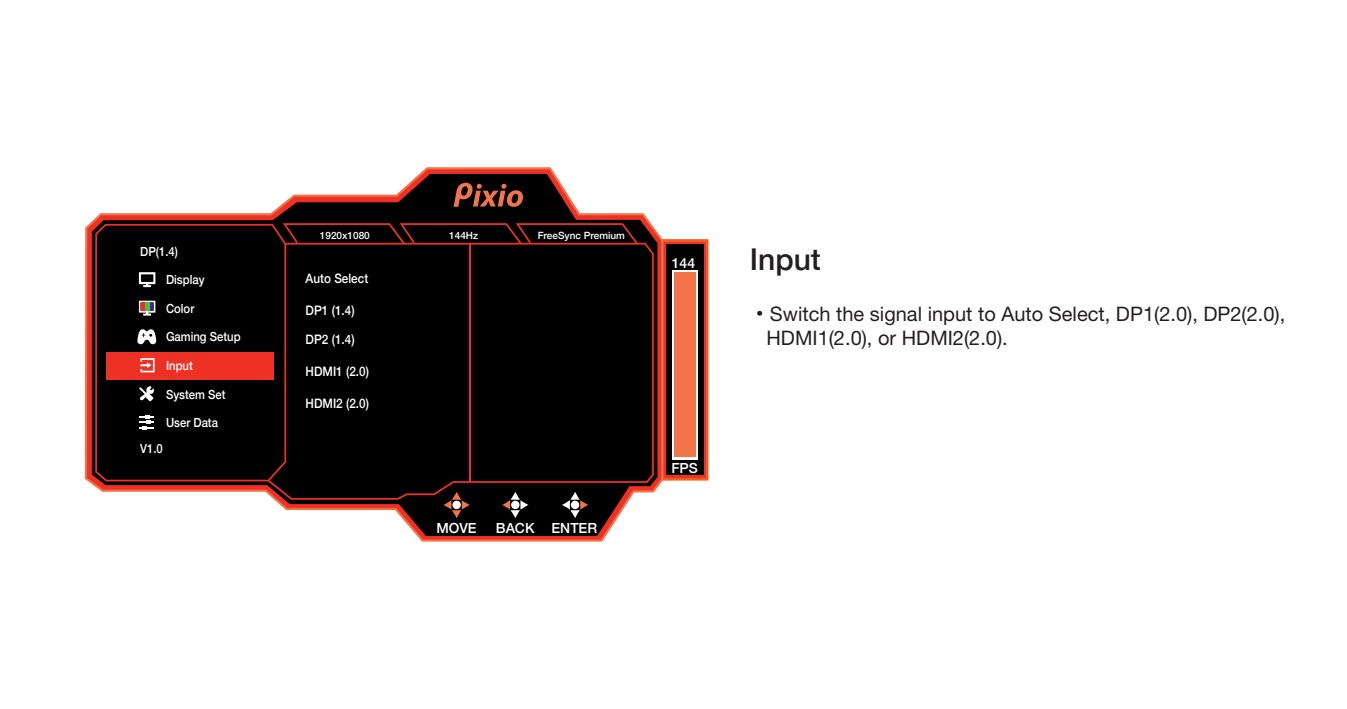
<style>
.page{position:relative;width:1347px;height:709px;background:#fff}
.page>*{position:absolute;margin:0;border:0;box-sizing:border-box;transform-origin:0 0}
.t1{font:500 30px "Helvetica Neue";color:#231f20}
.t2{font:20px/24px "Helvetica Neue";color:#231f20}
.t3{font:500 14px "Helvetica Neue";color:#fff}
.t4{font:500 13px "Helvetica Neue";color:#fff;scale:.9 1}
.t5{font:500 12.5px "Helvetica Neue";color:#fff;scale:.9 1}
.t6{font:500 10px "Helvetica Neue";color:#fff}
.s1{font-family:"Adobe Myungjo Std";font-weight:500}
</style>
<div class="page">
<svg style="left:663px;top:239px;width:45px;height:241px"></svg>
<svg style="left:663px;top:242px;width:43px;height:236px;background:#cb2e21"></svg>
<div style="left:666px;top:244px;width:37px;height:231px;background:#000"></div>
<svg style="left:87px;top:169px;width:574px;height:370px"></svg>
<svg style="left:92px;top:174px;width:565px;height:362px"></svg>
<svg style="left:453px;top:183px;width:70px;height:24px;background:#65301e"></svg>
<div style="left:95px;top:224px;width:188px;height:257px;background:#000"></div>
<svg style="left:268px;top:243px;width:386px;height:256px;background:#0f0302"></svg>
<hr style="left:469px;top:244px;width:2px;height:238px;background:#ee3124">
<svg style="left:283px;top:223px;width:355px;height:21px;background:#260705"></svg>
<svg style="left:672px;top:270px;width:25px;height:189px"></svg>
<div style="left:674px;top:272px;width:21px;height:185px;background:#f27448"></div>
<svg style="left:443px;top:492px;width:27px;height:26px"></svg>
<svg style="left:452px;top:500px;width:9px;height:9px"></svg>
<svg style="left:502px;top:492px;width:26px;height:26px"></svg>
<div style="left:511px;top:500px;width:8px;height:9px;background:#fff;border-radius:50%"></div>
<svg style="left:562px;top:492px;width:26px;height:26px"></svg>
<div style="left:571px;top:500px;width:8px;height:9px;background:#fff;border-radius:50%"></div>
<div style="left:107px;top:352px;width:167px;height:28px;background:#ee3124"></div>
<svg style="left:139px;top:272px;width:16px;height:15px"></svg>
<svg style="left:139px;top:301px;width:16px;height:14px"></svg>
<svg style="left:140px;top:358px;width:15px;height:14px"></svg>
<svg style="left:139px;top:415px;width:15px;height:14px"></svg>
<svg style="left:137px;top:328px;width:20px;height:16px"></svg>
<svg style="left:139px;top:386px;width:15px;height:15px"></svg>
<p class="t5" style="left:140px;top:241px;width:43px">DP(1.4)</p>
<p class="t5" style="left:166px;top:269px;width:44px">Display</p>
<p class="t5" style="left:166px;top:298px;width:33px">Color</p>
<p class="t5" style="left:166px;top:327px;width:84px">Gaming Setup</p>
<p class="t5" style="left:166px;top:355px;width:31px">Input</p>
<p class="t5" style="left:166px;top:384px;width:68px">System Set</p>
<p class="t5" style="left:166px;top:413px;width:59px">User Data</p>
<p class="t5" style="left:140px;top:438px;width:27px">V1.0</p>
<p class="t6" style="left:320px;top:227px;width:51px">1920x1080</p>
<p class="t6" style="left:449px;top:227px;width:30px">144Hz</p>
<p class="t6" style="left:537px;top:227px;width:89px">FreeSync Premium</p>
<p class="t4" style="left:306px;top:268px;width:71px">Auto Select</p>
<p class="t4" style="left:306px;top:300px;width:56px">DP1 (1.4)</p>
<p class="t4" style="left:306px;top:329px;width:56px">DP2 (1.4)</p>
<p class="t4" style="left:306px;top:360px;width:72px">HDMI1 (2.0)</p>
<p class="t4" style="left:306px;top:392px;width:72px">HDMI2 (2.0)</p>
<p class="t3" style="left:436px;top:516px;width:42px">MOVE</p>
<p class="t3" style="left:496px;top:516px;width:103px">BACK ENTER</p>
<p class="t3" style="left:672px;top:251px;width:25px">144</p>
<p class="t3" style="left:671px;top:456px;width:28px">FPS</p>
<h1 class="t1" style="left:750px;top:235px;width:73px">Input</h1>
<p class="t2" style="left:766px;top:301px;width:520px;text-indent:-17px"><span class="s1">•</span>Switch the signal input to Auto Select, DP1(2.0), DP2(2.0),<br>HDMI1(2.0), or HDMI2(2.0).</p>
</div>
